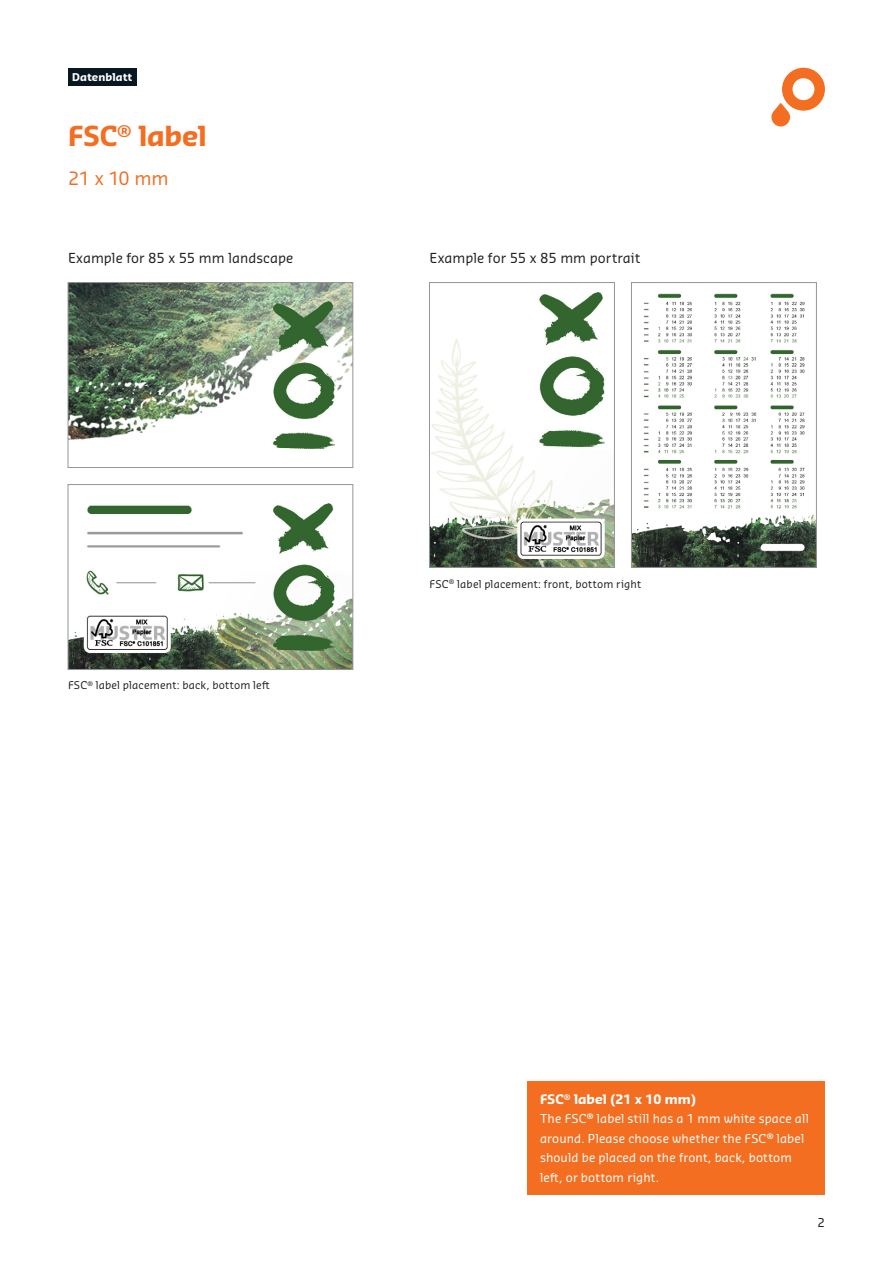
<style>
.page{position:relative;width:893px;height:1263px;background:#fff}
.page>*{position:absolute;margin:0;border:0;box-sizing:border-box;transform-origin:0 0}
.Headline{font:700 27px "Sansa Pro";letter-spacing:-.01em;color:#f36e21}
.Headline-2{font:18px "Sansa Pro";color:#f36e21}
.t1{font:13.5px "Sansa Pro";letter-spacing:.005em;color:#231f20}
.t2{font:700 12.75px "Sansa Pro";color:#fff}
.t3{font:12px/19.5px "Sansa Pro";letter-spacing:.015em;color:#fff}
.t4{font:12px "Sansa Pro";color:#231f20}
.t5{font:10.5px "Sansa Pro";letter-spacing:.02em;color:#231f20}
.Aufzählungszeichen{font:700 10.5px "Sansa Pro";letter-spacing:.02em;color:#fff}
.s1{font-size:12.9px}
</style>
<div class="page">
<svg style="left:771px;top:68px;width:54px;height:58px"></svg>
<div style="left:68px;top:68px;width:68px;height:17px;background:#071822"></div>
<img style="left:70px;top:284px;width:281px;height:165px">
<div style="left:68px;top:282px;width:285px;height:186px;border:1px solid #939598"></div>
<img style="left:70px;top:503px;width:281px;height:165px">
<div style="left:68px;top:484px;width:285px;height:186px;border:1px solid #939598"></div>
<img style="left:431px;top:292px;width:182px;height:274px">
<div style="left:429px;top:282px;width:186px;height:286px;border:1px solid #939598"></div>
<img style="left:633px;top:293px;width:182px;height:273px">
<div style="left:631px;top:282px;width:186px;height:286px;border:1px solid #939598"></div>
<div style="left:527px;top:1081px;width:298px;height:114px;background:#f36e21"></div>
<p class="Aufzählungszeichen" style="left:72px;top:70px;width:61px">Datenblatt</p>
<p class="Headline" style="left:68px;top:117px;width:140px">FSC<sup>®</sup> label</p>
<p class="Headline-2" style="left:68px;top:166px;width:102px">21 x 10 mm</p>
<p class="t1" style="left:68px;top:249px;width:227px">Example for 85 x 55 mm landscape</p>
<p class="t5" style="left:68px;top:678px;width:203px">FSC<sup>®</sup> label placement: back, bottom left</p>
<p class="t1" style="left:429px;top:249px;width:212px">Example for 55 x 85 mm portrait</p>
<p class="t5" style="left:429px;top:577px;width:213px">FSC<sup>®</sup> label placement: front, bottom right</p>
<p class="t2" style="left:540px;top:1090px;width:158px"><span class="s1">FSC</span><sup>®</sup> <span class="s1">labe</span>l (21 x 10 mm)</p>
<p class="t3" style="left:540px;top:1109px;width:270px">The FSC<sup>®</sup> label still has a 1 mm white space all around. Please choose whether the FSC<sup>®</sup> label should be placed on the front, back, bottom left, or bottom right.</p>
<p class="t4" style="left:817px;top:1214px;width:9px">2</p>
</div>
